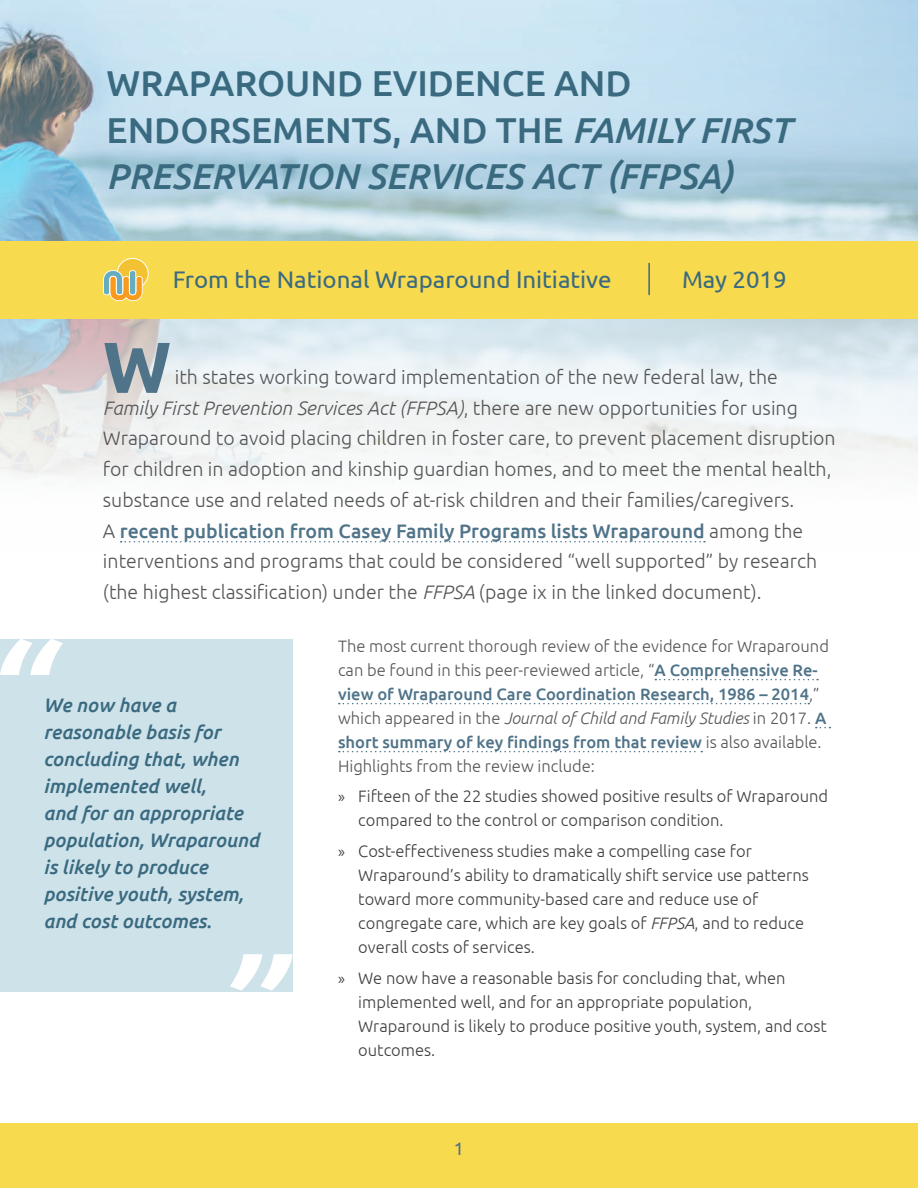
<style>
.page{position:relative;width:918px;height:1188px;background:#fff}
.page>*{position:absolute;margin:0;border:0;box-sizing:border-box;transform-origin:0 0}
.main{font:700 72px "Ubuntu";color:#4f7388}
.t1{font:italic 500 36px/46.5px "Ubuntu";color:#3a6a80}
.t2{font:24px "Ubuntu";color:#3a6a80}
.main-2{font:300 19.5px/30.8px "Ubuntu";color:#545557}
.quote{font:italic 500 19.5px/27px "Ubuntu";color:#3a6a80}
.t3{font:18px "Ubuntu";color:#4f7388}
.t4{font:300 16.5px/24px "Ubuntu";color:#3e3e3f}
.main-3{font:300 16.5px/24px "Ubuntu";color:#545557}
.s1{font-style:normal}
.s2{font-style:italic}
.s3{font-weight:500;color:#4f7388}
.s4{font-family:"Myriad Pro";font-weight:400}
</style>
<div class="page">
<div style="left:0;top:1124px;width:918px;height:64px;background:#f8da4f"></div>
<svg style="left:655px;top:679px;width:163px;height:1px"></svg>
<svg style="left:339px;top:703px;width:470px;height:1px"></svg>
<svg style="left:339px;top:751px;width:363px;height:1px"></svg>
<svg style="left:0;top:0;width:918px;height:543px"></svg>
<svg style="left:121px;top:541px;width:584px;height:2px"></svg>
<div style="left:0;top:241px;width:918px;height:78px;background:#f8da4f"></div>
<div style="left:117px;top:258px;width:31px;height:31px;background:#f3c233;border-radius:50%"></div>
<div style="left:117px;top:258px;width:32px;height:31px;border:1px solid #fff;border-radius:50%"></div>
<svg style="left:103px;top:270px;width:40px;height:31px"></svg>
<hr style="left:648px;top:263px;width:2px;height:32px;background:#3a6a80">
<div style="left:0;top:639px;width:293px;height:353px;background:#cee2ea"></div>
<svg style="left:0;top:639px;width:63px;height:36px"></svg>
<svg style="left:230px;top:954px;width:63px;height:37px"></svg>
<p class="t1" style="left:107px;top:59px;width:686px"><span class="s1">WRAPAROUND EVIDENCE AND<br>ENDORSEMENTS, AND THE</span> FAMILY FIRST<br>PRESERVATION SERVICES ACT (FFPSA)</p>
<p class="t2" style="left:173px;top:264px;width:440px">From the National Wraparound Initiative</p>
<p class="t2" style="left:682px;top:264px;width:106px">May 2019</p>
<p class="main" style="left:103px;top:324px;width:70px">W</p>
<p class="main-2" style="left:103px;top:361px;width:734px;text-indent:72px">ith states working toward implementation of the new federal law, the <span class="s2">Family First Prevention Services Act (FFPSA)</span>, there are new opportunities for using Wraparound to avoid placing children in foster care, to prevent placement disruption for children in adoption and kinship guardian homes, and to meet the mental health, substance use and related needs of at-risk children and their families/caregivers.<br>A <span class="s3">recent publication from Casey Family Programs lists Wraparound</span> among the interventions and programs that could be considered “well supported” by research (the highest classification) under the <span class="s2">FFPSA</span> (page ix in the linked document).</p>
<p class="quote" style="left:43px;top:691px;width:217px">We now have a reasonable basis for concluding that, when implemented well,<br>and for an appropriate population, Wraparound is likely to produce positive youth, system, and cost outcomes.</p>
<p class="main-3" style="left:338px;top:633px;width:492px">The most current thorough review of the evidence for Wraparound can be found in this peer-reviewed article, “<span class="s3">A Comprehensive Re&shy;view of Wraparound Care Coordination Research, 1986 – 2014</span>,” which appeared in the <span class="s2">Journal of Child and Family Studies</span> in 2017. <span class="s3">A short summary of key findings from that review</span> is also available.<br>Highlights from the review include:</p>
<p class="t4" style="left:358px;top:784px;width:471px;text-indent:-20px"><span class="s4">»</span> Fifteen of the 22 studies showed positive results of Wraparound compared to the control or comparison condition.</p>
<p class="t4" style="left:358px;top:839px;width:452px;text-indent:-20px"><span class="s4">»</span> Cost-effectiveness studies make a compelling case for Wraparound’s ability to dramatically shift service use patterns toward more community-based care and reduce use of congregate care, which are key goals of <span class="s2">FFPSA</span>, and to reduce overall costs of services.</p>
<p class="t4" style="left:358px;top:965px;width:470px;text-indent:-20px"><span class="s4">»</span> We now have a reasonable basis for concluding that, when implemented well, and for an appropriate population, Wraparound is likely to produce positive youth, system, and cost outcomes.</p>
<p class="t3" style="left:454px;top:1137px;width:12px">1</p>
</div>
